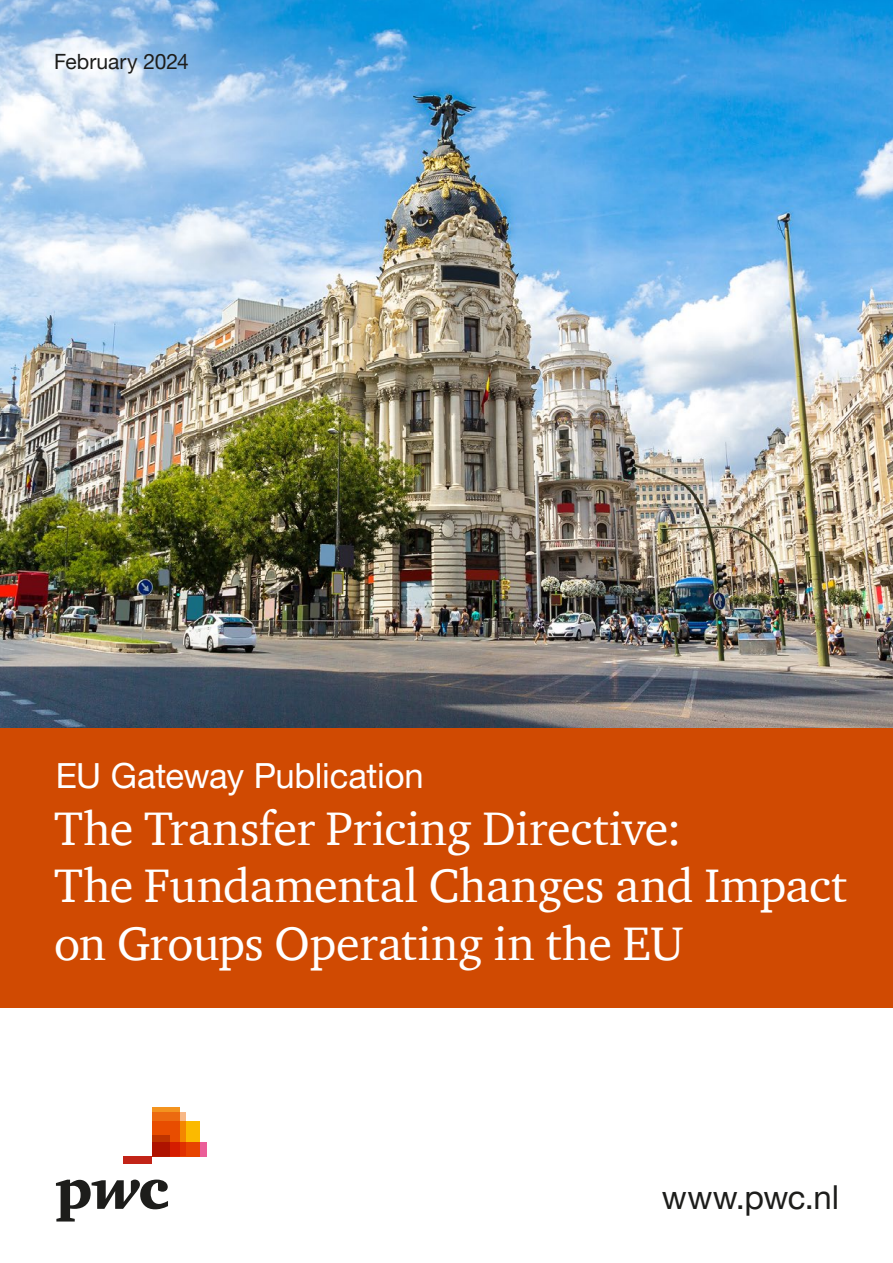
<style>
.page{position:relative;width:893px;height:1263px;background:#fff}
.page>*{position:absolute;margin:0;border:0;box-sizing:border-box;transform-origin:0 0}
.t1{font:48.15px/57.6px "ITC Charter Com";letter-spacing:-.005em;color:#fff}
.t2{font:34.65px "Helvetica Neue LT Pro";letter-spacing:-.01em;color:#fff}
.t3{font:33px "Helvetica Neue LT Pro";letter-spacing:-.01em;color:#1d1d1b}
.t4{font:21px "Helvetica Neue LT Pro";color:#1d1d1b}
</style>
<div class="page">
<div style="left:0;top:720px;width:893px;height:288px;background:#d04a02"></div>
<img style="left:0;top:0;width:893px;height:728px">
<svg style="left:152px;top:1112px;width:55px;height:45px"></svg>
<svg style="left:56px;top:1179px;width:112px;height:42px"></svg>
<div style="left:152px;top:1121px;width:48px;height:35px;background:#fbba00"></div>
<svg style="left:185px;top:1142px;width:22px;height:14px"></svg>
<svg style="left:180px;top:1112px;width:5px;height:44px"></svg>
<svg style="left:152px;top:1107px;width:28px;height:49px"></svg>
<svg style="left:152px;top:1135px;width:17px;height:21px"></svg>
<div style="left:124px;top:1156px;width:28px;height:7px;background:#c22417"></div>
<p class="t4" style="left:54px;top:49px;width:136px">February 2024</p>
<p class="t2" style="left:56px;top:754px;width:369px">EU Gateway Publication</p>
<p class="t1" style="left:54px;top:799px;width:794px">The Transfer Pricing Directive:<br>The Fundamental Changes and Impact on Groups Operating in the EU</p>
<p class="t3" style="left:662px;top:1177px;width:179px">www.pwc.nl</p>
</div>
